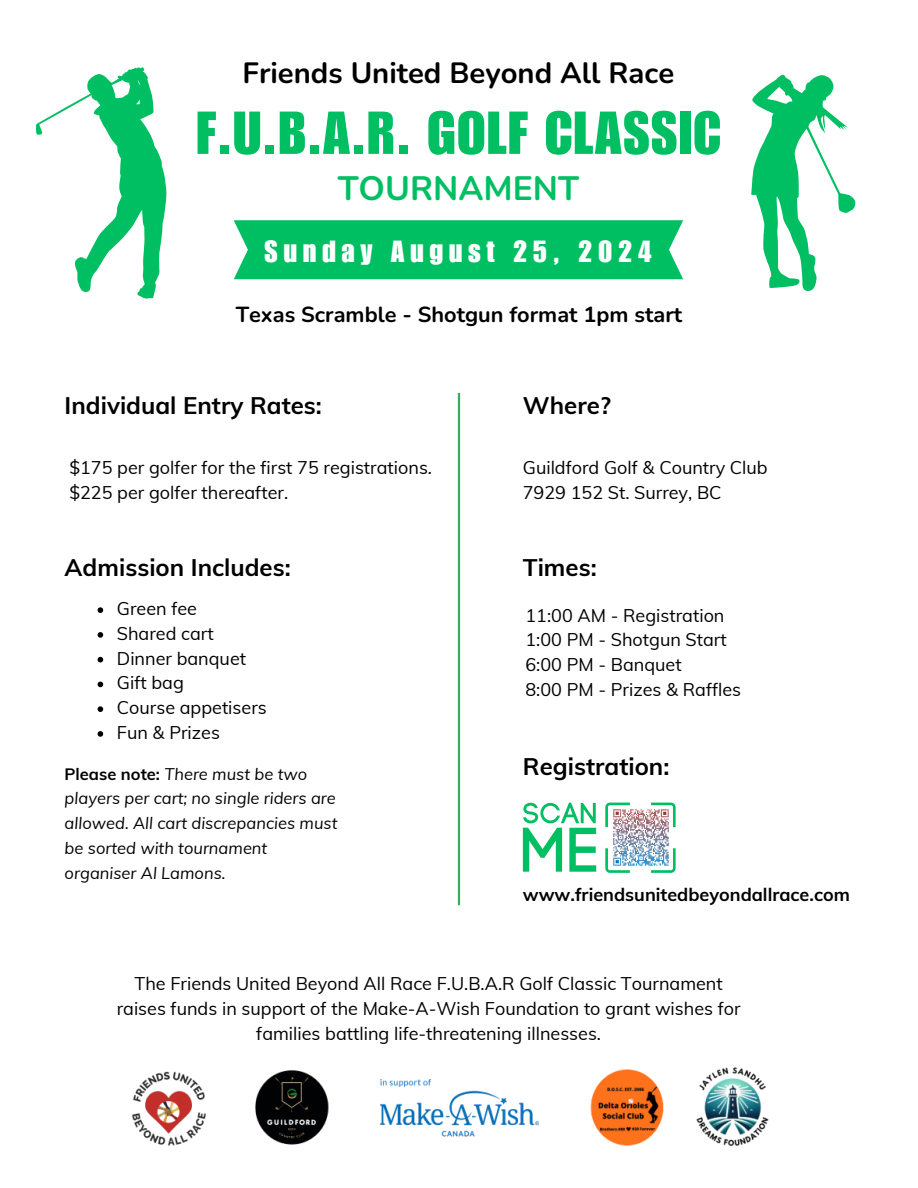
<style>
.page{position:relative;width:918px;height:1188px;background:#fff}
.page>*{position:absolute;margin:0;border:0;box-sizing:border-box;transform-origin:0 0}
.t1{font:59.25px "Impact LT Std";letter-spacing:.025em;color:#00bf63}
.t2{font:700 33.75px "Nunito";color:#00bf63}
.t3{font:29.7px "Impact LT Std";letter-spacing:.19em;color:#fff}
.t4{font:700 29.25px "Nunito";color:#000}
.t5{font:700 24px "Muli";color:#000}
.t6{font:700 21.75px "Nunito";color:#000}
.t7{font:18px/24.8px "Muli";color:#000;text-align:center}
.t8{font:700 18px "Muli";color:#000}
.t9{font:italic 16.5px/24.8px "Muli";color:#000}
.s1{font-weight:700;font-style:normal}
</style>
<div class="page">
<img style="left:132px;top:1067px;width:637px;height:80px">
<svg style="left:36px;top:67px;width:130px;height:232px"></svg>
<div style="left:234px;top:221px;width:449px;height:58px;background:#00bf63"></div>
<hr style="left:458px;top:393px;width:2px;height:512px;background:#3bab5a">
<svg style="left:751px;top:75px;width:105px;height:216px"></svg>
<svg style="left:98px;top:607px;width:5px;height:6px"></svg>
<svg style="left:98px;top:632px;width:5px;height:6px"></svg>
<svg style="left:98px;top:657px;width:5px;height:5px"></svg>
<svg style="left:98px;top:682px;width:5px;height:5px"></svg>
<svg style="left:98px;top:706px;width:5px;height:6px"></svg>
<svg style="left:98px;top:731px;width:5px;height:6px"></svg>
<svg style="left:605px;top:803px;width:71px;height:69px"></svg>
<svg style="left:523px;top:803px;width:73px;height:69px"></svg>
<img style="left:611px;top:808px;width:60px;height:59px">
<h3 class="t4" style="left:243px;top:53px;width:433px">Friends United Beyond All Race</h3>
<h1 class="t1" style="left:196px;top:112px;width:526px">F.U.B.A.R. GOLF CLASSIC</h1>
<h2 class="t2" style="left:338px;top:166px;width:243px">TOURNAMENT</h2>
<h3 class="t3" style="left:265px;top:241px;width:389px">Sunday August 25, 2024</h3>
<p class="t6" style="left:236px;top:300px;width:448px">Texas Scramble - Shotgun format 1pm start</p>
<h4 class="t5" style="left:65px;top:390px;width:259px">Individual Entry Rates:</h4>
<p class="t7" style="left:69px;top:455px;width:364px">$175 per golfer for the first 75 registrations.</p>
<h4 class="t7" style="left:69px;top:480px;width:220px">$225 per golfer thereafter.</h4>
<p class="t5" style="left:65px;top:552px;width:228px">Admission Includes:</p>
<p class="t7" style="left:117px;top:596px;width:82px">Green fee</p>
<p class="t7" style="left:117px;top:621px;width:98px">Shared cart</p>
<h4 class="t7" style="left:117px;top:646px;width:131px">Dinner banquet</h4>
<p class="t7" style="left:117px;top:670px;width:68px">Gift bag</p>
<p class="t7" style="left:117px;top:695px;width:151px">Course appetisers</p>
<p class="t7" style="left:117px;top:720px;width:105px">Fun &amp; Prizes</p>
<p class="t9" style="left:65px;top:761px;width:274px"><span class="s1">Please note:</span> There must be two players per cart; no single riders are allowed. All cart discrepancies must be sorted with tournament organiser Al Lamons.</p>
<h4 class="t5" style="left:523px;top:390px;width:90px">Where?</h4>
<p class="t7" style="left:523px;top:455px;width:246px">Guildford Golf &amp; Country Club</p>
<p class="t7" style="left:523px;top:480px;width:200px">7929 152 St. Surrey, BC</p>
<h4 class="t5" style="left:523px;top:552px;width:75px">Times:</h4>
<p class="t7" style="left:525px;top:603px;width:201px">11:00 AM - Registration</p>
<p class="t7" style="left:525px;top:627px;width:203px">1:00 PM - Shotgun Start</p>
<p class="t7" style="left:525px;top:652px;width:158px">6:00 PM - Banquet</p>
<p class="t7" style="left:525px;top:677px;width:217px">8:00 PM - Prizes &amp; Raffles</p>
<p class="t5" style="left:523px;top:750px;width:148px">Registration:</p>
<p class="t8" style="left:523px;top:883px;width:329px">www.friendsunitedbeyondallrace.com</p>
<h4 class="t7" style="left:117px;top:971px;width:625px">The Friends United Beyond All Race F.U.B.A.R Golf Classic Tournament raises funds in support of the Make-A-Wish Foundation to grant wishes for families battling life-threatening illnesses.</h4>
</div>
